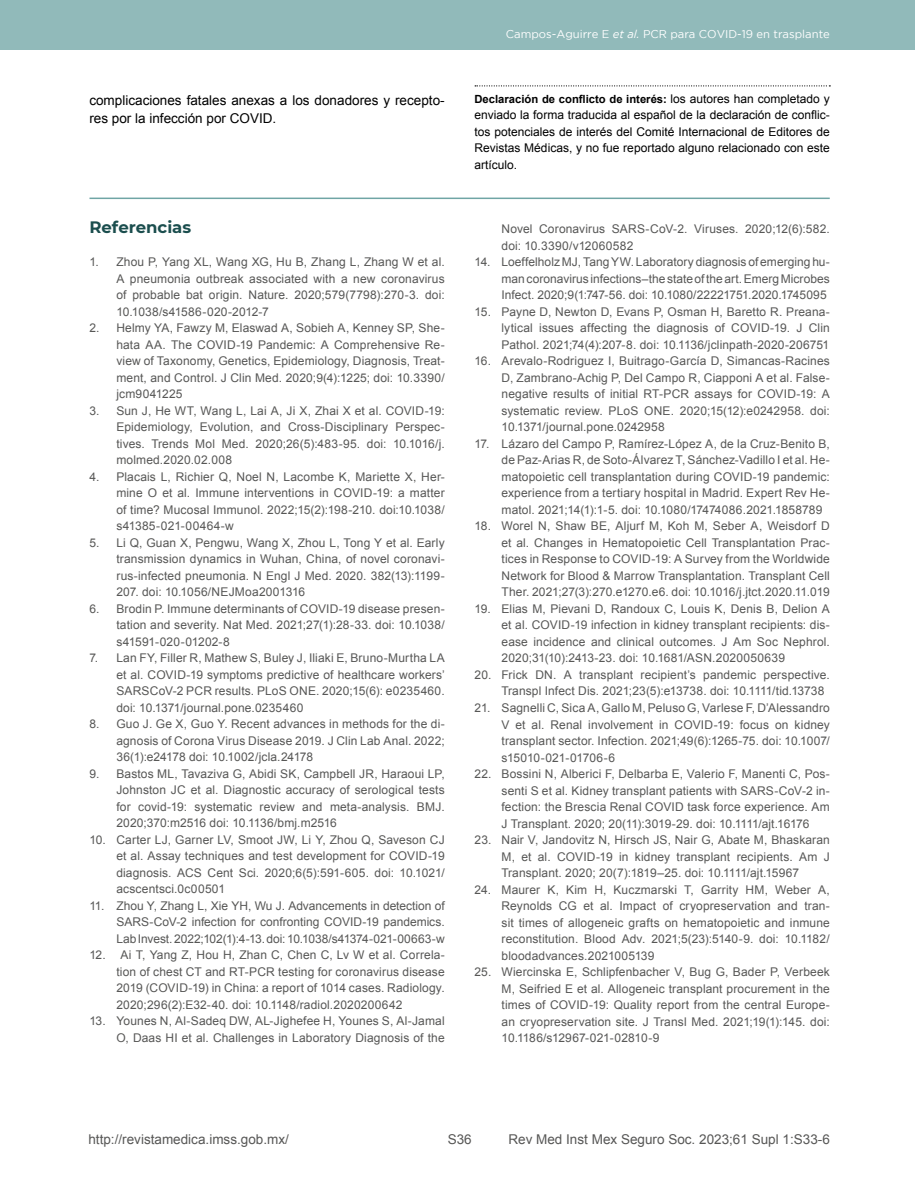
<style>
.page{position:relative;width:915px;height:1191px;background:#fff}
.page>*{position:absolute;margin:0;border:0;box-sizing:border-box;transform-origin:0 0}
.t1{font:700 16.5px "Montserrat";color:#1b4e4e}
.t2{font:13.5px "Arial";color:#575756}
.t3{font:13.5px/18.8px "Arial";color:#000}
.t4{font:12px/16.5px "Arial";letter-spacing:.01em;color:#575756;text-align:justify}
.t5{font:12px/16.5px "Arial";color:#000;text-align:justify}
.t6{font:700 11.25px "Arial";color:#000}
.t7{font:11.25px "Gotham";color:#fff}
.s1{font-style:italic}
.s2{font-weight:400;font-size:12px}
</style>
<div class="page">
<div style="left:0;top:0;width:914px;height:50px;background:#91baba"></div>
<svg style="left:475px;top:85px;width:355px;height:1px"></svg>
<hr style="left:89px;top:197px;width:740px;height:2px;background:#6fa5a5">
<p class="t7" style="left:506px;top:28px;width:325px">Campos-Aguirre E <span class="s1">et al.</span> PCR para COVID-19 en trasplante</p>
<p class="t3" style="left:89px;top:91px;width:357px">complicaciones fatales anexas a los donadores y recepto&shy;res por la infección por COVID.</p>
<p class="t6" style="left:474px;top:92px;width:357px">Declaración de conflicto de interés: <span class="s2">los autores han completado y</span></p>
<p class="t5" style="left:474px;top:107px;width:357px">enviado la forma traducida al español de la declaración de conflic&shy;tos potenciales de interés del Comité Internacional de Editores de Revistas Médicas, y no fue reportado alguno relacionado con este artículo.</p>
<h1 class="t1" style="left:89px;top:215px;width:103px">Referencias</h1>
<p class="t4" style="left:116px;top:254px;width:330px;text-indent:-27px">1. Zhou P, Yang XL, Wang XG, Hu B, Zhang L, Zhang W et al.<br>A pneumonia outbreak associated with a new coronavirus of probable bat origin. Nature. 2020;579(7798):270-3. doi:<br>10.1038/s41586-020-2012-7</p>
<p class="t4" style="left:116px;top:320px;width:330px;text-indent:-27px">2. Helmy YA, Fawzy M, Elaswad A, Sobieh A, Kenney SP, She&shy;hata AA. The COVID-19 Pandemic: A Comprehensive Re&shy;view of Taxonomy, Genetics, Epidemiology, Diagnosis, Treat&shy;ment, and Control. J Clin Med. 2020;9(4):1225; doi: 10.3390/ jcm9041225</p>
<p class="t4" style="left:116px;top:402px;width:330px;text-indent:-27px">3. Sun J, He WT, Wang L, Lai A, Ji X, Zhai X et al. COVID-19:<br>Epidemiology, Evolution, and Cross-Disciplinary Perspec&shy;tives. Trends Mol Med. 2020;26(5):483-95. doi: 10.1016/j. molmed.2020.02.008</p>
<p class="t4" style="left:116px;top:468px;width:330px;text-indent:-27px">4. Placais L, Richier Q, Noel N, Lacombe K, Mariette X, Her&shy;mine O et al. Immune interventions in COVID-19: a matter of time? Mucosal Immunol. 2022;15(2):198-210. doi:10.1038/ s41385-021-00464-w</p>
<p class="t4" style="left:116px;top:534px;width:330px;text-indent:-27px">5. Li Q, Guan X, Pengwu, Wang X, Zhou L, Tong Y et al. Early transmission dynamics in Wuhan, China, of novel coronavi&shy;rus-infected pneumonia. N Engl J Med. 2020. 382(13):1199- 207. doi: 10.1056/NEJMoa2001316</p>
<p class="t4" style="left:116px;top:600px;width:330px;text-indent:-27px">6. Brodin P. Immune determinants of COVID-19 disease presen&shy;tation and severity. Nat Med. 2021;27(1):28-33. doi: 10.1038/ s41591-020-01202-8</p>
<p class="t4" style="left:116px;top:650px;width:330px;text-indent:-27px">7. Lan FY, Filler R, Mathew S, Buley J, Iliaki E, Bruno-Murtha LA et al. COVID-19 symptoms predictive of healthcare workers’ SARSCoV-2 PCR results. PLoS ONE. 2020;15(6): e0235460. doi: 10.1371/journal.pone.0235460</p>
<p class="t4" style="left:116px;top:716px;width:330px;text-indent:-27px">8. Guo J. Ge X, Guo Y. Recent advances in methods for the di&shy;agnosis of Corona Virus Disease 2019. J Clin Lab Anal. 2022; 36(1):e24178 doi: 10.1002/jcla.24178</p>
<p class="t4" style="left:116px;top:765px;width:330px;text-indent:-27px">9. Bastos ML, Tavaziva G, Abidi SK, Campbell JR, Haraoui LP, Johnston JC et al. Diagnostic accuracy of serological tests for covid-19: systematic review and meta-analysis. BMJ.<br>2020;370:m2516 doi: 10.1136/bmj.m2516</p>
<p class="t4" style="left:116px;top:831px;width:330px;text-indent:-27px">10. Carter LJ, Garner LV, Smoot JW, Li Y, Zhou Q, Saveson CJ et al. Assay techniques and test development for COVID-19 diagnosis. ACS Cent Sci. 2020;6(5):591-605. doi: 10.1021/ acscentsci.0c00501</p>
<p class="t4" style="left:116px;top:897px;width:330px;text-indent:-27px">11. Zhou Y, Zhang L, Xie YH, Wu J. Advancements in detection of SARS-CoV-2 infection for confronting COVID-19 pandemics.<br>Lab Invest. 2022;102(1):4-13. doi: 10.1038/s41374-021-00663-w</p>
<p class="t4" style="left:116px;top:947px;width:330px;text-indent:-27px">12. Ai T, Yang Z, Hou H, Zhan C, Chen C, Lv W et al. Correla&shy;tion of chest CT and RT-PCR testing for coronavirus disease 2019 (COVID-19) in China: a report of 1014 cases. Radiology.<br>2020;296(2):E32-40. doi: 10.1148/radiol.2020200642</p>
<p class="t4" style="left:89px;top:1013px;width:357px;text-align:right">13. Younes N, Al-Sadeq DW, AL-Jighefee H, Younes S, Al-Jamal<br>O, Daas HI et al. Challenges in Laboratory Diagnosis of the</p>
<p class="t4" style="left:501px;top:221px;width:330px">Novel Coronavirus SARS-CoV-2. Viruses. 2020;12(6):582. doi: 10.3390/v12060582</p>
<p class="t4" style="left:501px;top:254px;width:330px;text-indent:-27px">14. Loeffelholz MJ, Tang YW. Laboratory diagnosis of emerging hu&shy;man coronavirus infections–the state of the art. Emerg Microbes Infect. 2020;9(1:747-56. doi: 10.1080/22221751.2020.1745095</p>
<p class="t4" style="left:501px;top:303px;width:330px;text-indent:-27px">15. Payne D, Newton D, Evans P, Osman H, Baretto R. Preana&shy;lytical issues affecting the diagnosis of COVID-19. J Clin Pathol. 2021;74(4):207-8. doi: 10.1136/jclinpath-2020-206751</p>
<p class="t4" style="left:501px;top:353px;width:330px;text-indent:-27px">16. Arevalo-Rodriguez I, Buitrago-García D, Simancas-Racines D, Zambrano-Achig P, Del Campo R, Ciapponi A et al. False&shy;negative results of initial RT-PCR assays for COVID-19: A systematic review. PLoS ONE. 2020;15(12):e0242958. doi:<br>10.1371/journal.pone.0242958</p>
<p class="t4" style="left:501px;top:435px;width:330px;text-indent:-27px">17. Lázaro del Campo P, Ramírez-López A, de la Cruz-Benito B, de Paz-Arias R, de Soto-Álvarez T, Sánchez-Vadillo I et al. He&shy;matopoietic cell transplantation during COVID-19 pandemic: experience from a tertiary hospital in Madrid. Expert Rev He&shy;matol. 2021;14(1):1-5. doi: 10.1080/17474086.2021.1858789</p>
<p class="t4" style="left:501px;top:518px;width:330px;text-indent:-27px">18. Worel N, Shaw BE, Aljurf M, Koh M, Seber A, Weisdorf D et al. Changes in Hematopoietic Cell Transplantation Prac&shy;tices in Response to COVID-19: A Survey from the Worldwide Network for Blood &amp; Marrow Transplantation. Transplant Cell Ther. 2021;27(3):270.e1270.e6. doi: 10.1016/j.jtct.2020.11.019</p>
<p class="t4" style="left:501px;top:600px;width:330px;text-indent:-27px">19. Elias M, Pievani D, Randoux C, Louis K, Denis B, Delion A et al. COVID-19 infection in kidney transplant recipients: dis&shy;ease incidence and clinical outcomes. J Am Soc Nephrol.<br>2020;31(10):2413-23. doi: 10.1681/ASN.2020050639</p>
<p class="t4" style="left:501px;top:666px;width:330px;text-indent:-27px">20. Frick DN. A transplant recipient’s pandemic perspective.<br>Transpl Infect Dis. 2021;23(5):e13738. doi: 10.1111/tid.13738</p>
<p class="t4" style="left:501px;top:699px;width:330px;text-indent:-27px">21. Sagnelli C, Sica A, Gallo M, Peluso G, Varlese F, D’Alessandro V et al. Renal involvement in COVID-19: focus on kidney transplant sector. Infection. 2021;49(6):1265-75. doi: 10.1007/ s15010-021-01706-6</p>
<p class="t4" style="left:501px;top:765px;width:330px;text-indent:-27px">22. Bossini N, Alberici F, Delbarba E, Valerio F, Manenti C, Pos&shy;senti S et al. Kidney transplant patients with SARS-CoV-2 in&shy;fection: the Brescia Renal COVID task force experience. Am J Transplant. 2020; 20(11):3019-29. doi: 10.1111/ajt.16176</p>
<p class="t4" style="left:501px;top:831px;width:330px;text-indent:-27px">23. Nair V, Jandovitz N, Hirsch JS, Nair G, Abate M, Bhaskaran M, et al. COVID-19 in kidney transplant recipients. Am J Transplant. 2020; 20(7):1819–25. doi: 10.1111/ajt.15967</p>
<p class="t4" style="left:501px;top:881px;width:330px;text-indent:-27px">24. Maurer K, Kim H, Kuczmarski T, Garrity HM, Weber A, Reynolds CG et al. Impact of cryopreservation and tran&shy;sit times of allogeneic grafts on hematopoietic and inmune reconstitution. Blood Adv. 2021;5(23):5140-9. doi: 10.1182/ bloodadvances.2021005139</p>
<p class="t4" style="left:501px;top:963px;width:330px;text-indent:-27px">25. Wiercinska E, Schlipfenbacher V, Bug G, Bader P, Verbeek M, Seifried E et al. Allogeneic transplant procurement in the times of COVID-19: Quality report from the central Europe&shy;an cryopreservation site. J Transl Med. 2021;19(1):145. doi:<br>10.1186/s12967-021-02810-9</p>
<p class="t2" style="left:88px;top:1130px;width:202px">http://revistamedica.imss.gob.mx/</p>
<p class="t2" style="left:508px;top:1130px;width:323px">Rev Med Inst Mex Seguro Soc. 2023;61 Supl 1:S33-6</p>
<p class="t2" style="left:447px;top:1130px;width:26px">S36</p>
</div>
